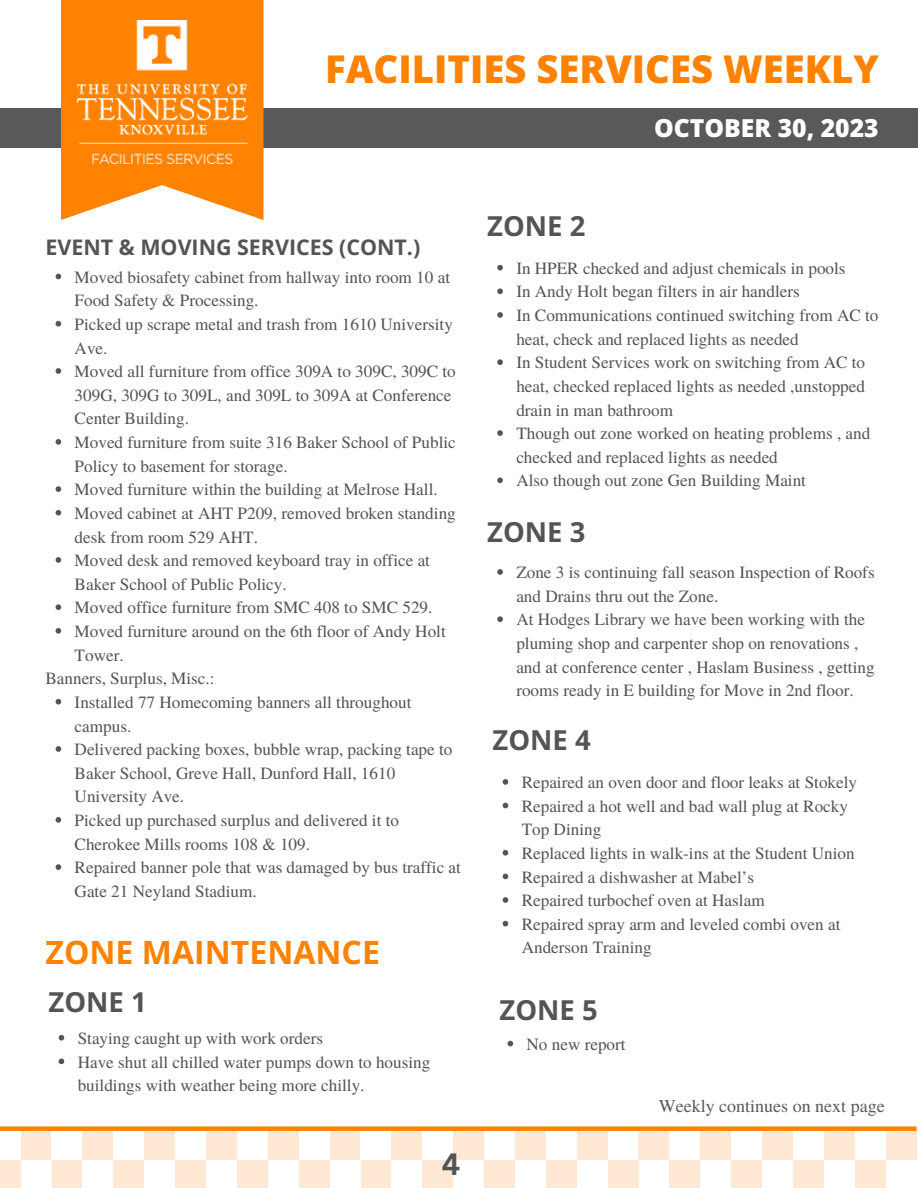
<style>
.page{position:relative;width:918px;height:1188px;background:#fff}
.page>*{position:absolute;margin:0;border:0;box-sizing:border-box;transform-origin:0 0}
.t1{font:800 38.25px "Open Sans";color:#ff8200}
.t2{font:700 32.1px "Open Sans";color:#ff8200}
.t3{font:700 30px "Canva Sans";color:#545454}
.t4{font:700 27.45px "Open Sans";color:#545454}
.t5{font:800 24.75px "Open Sans";color:#fff}
.t6{font:700 21.45px "Open Sans";color:#545454}
.t7{font:18px "Te X Gyre Termes";color:#58595b}
.t8{font:17.1px/23.7px "Te X Gyre Termes";color:#545454}
</style>
<div class="page">
<div style="left:0;top:108px;width:918px;height:40px;background:#58595b"></div>
<svg style="left:61px;top:0;width:203px;height:220px;fill:#ff8200"></svg>
<img style="left:77px;top:20px;width:170px;height:143px">
<div style="left:700px;top:1129px;width:31px;height:31px;background:#ffe9d4"></div>
<div style="left:762px;top:1129px;width:31px;height:31px;background:#ffe9d4"></div>
<div style="left:824px;top:1129px;width:31px;height:31px;background:#ffe9d4"></div>
<div style="left:886px;top:1129px;width:31px;height:31px;background:#ffe9d4"></div>
<div style="left:855px;top:1160px;width:31px;height:28px;background:#ffe9d4"></div>
<div style="left:793px;top:1160px;width:31px;height:28px;background:#ffe9d4"></div>
<div style="left:731px;top:1160px;width:31px;height:28px;background:#ffe9d4"></div>
<div style="left:669px;top:1160px;width:31px;height:28px;background:#ffe9d4"></div>
<div style="left:453px;top:1129px;width:31px;height:31px;background:#ffe9d4"></div>
<div style="left:515px;top:1129px;width:31px;height:31px;background:#ffe9d4"></div>
<div style="left:577px;top:1129px;width:31px;height:31px;background:#ffe9d4"></div>
<div style="left:639px;top:1129px;width:30px;height:31px;background:#ffe9d4"></div>
<div style="left:608px;top:1160px;width:31px;height:28px;background:#ffe9d4"></div>
<div style="left:546px;top:1160px;width:31px;height:28px;background:#ffe9d4"></div>
<div style="left:484px;top:1160px;width:31px;height:28px;background:#ffe9d4"></div>
<div style="left:422px;top:1160px;width:31px;height:28px;background:#ffe9d4"></div>
<div style="left:206px;top:1129px;width:31px;height:31px;background:#ffe9d4"></div>
<div style="left:268px;top:1129px;width:31px;height:31px;background:#ffe9d4"></div>
<div style="left:330px;top:1129px;width:30px;height:31px;background:#ffe9d4"></div>
<div style="left:391px;top:1129px;width:31px;height:31px;background:#ffe9d4"></div>
<div style="left:360px;top:1160px;width:31px;height:28px;background:#ffe9d4"></div>
<div style="left:299px;top:1160px;width:31px;height:28px;background:#ffe9d4"></div>
<div style="left:237px;top:1160px;width:31px;height:28px;background:#ffe9d4"></div>
<div style="left:175px;top:1160px;width:31px;height:28px;background:#ffe9d4"></div>
<div style="left:21px;top:1129px;width:31px;height:31px;background:#ffe9d4"></div>
<div style="left:82px;top:1129px;width:31px;height:31px;background:#ffe9d4"></div>
<div style="left:144px;top:1129px;width:31px;height:31px;background:#ffe9d4"></div>
<div style="left:113px;top:1160px;width:31px;height:28px;background:#ffe9d4"></div>
<div style="left:52px;top:1160px;width:30px;height:28px;background:#ffe9d4"></div>
<div style="left:0;top:1160px;width:21px;height:28px;background:#ffe9d4"></div>
<div style="left:0;top:1126px;width:917px;height:5px;background:#ff8200"></div>
<svg style="left:59px;top:1035px;width:5px;height:6px"></svg>
<svg style="left:59px;top:1059px;width:5px;height:5px"></svg>
<svg style="left:497px;top:265px;width:6px;height:5px"></svg>
<svg style="left:497px;top:288px;width:6px;height:6px"></svg>
<svg style="left:497px;top:312px;width:6px;height:6px"></svg>
<svg style="left:497px;top:359px;width:6px;height:6px"></svg>
<svg style="left:497px;top:430px;width:6px;height:6px"></svg>
<svg style="left:497px;top:477px;width:6px;height:6px"></svg>
<svg style="left:56px;top:274px;width:5px;height:5px"></svg>
<svg style="left:56px;top:321px;width:5px;height:6px"></svg>
<svg style="left:56px;top:368px;width:5px;height:6px"></svg>
<svg style="left:56px;top:439px;width:5px;height:6px"></svg>
<svg style="left:56px;top:486px;width:5px;height:6px"></svg>
<svg style="left:56px;top:510px;width:5px;height:6px"></svg>
<svg style="left:56px;top:557px;width:5px;height:6px"></svg>
<svg style="left:56px;top:604px;width:5px;height:6px"></svg>
<svg style="left:56px;top:628px;width:5px;height:6px"></svg>
<svg style="left:56px;top:699px;width:5px;height:6px"></svg>
<svg style="left:56px;top:746px;width:5px;height:6px"></svg>
<svg style="left:56px;top:817px;width:5px;height:6px"></svg>
<svg style="left:56px;top:864px;width:5px;height:6px"></svg>
<svg style="left:497px;top:569px;width:6px;height:6px"></svg>
<svg style="left:497px;top:616px;width:6px;height:6px"></svg>
<svg style="left:503px;top:779px;width:5px;height:6px"></svg>
<svg style="left:503px;top:803px;width:5px;height:5px"></svg>
<svg style="left:503px;top:850px;width:5px;height:6px"></svg>
<svg style="left:503px;top:874px;width:5px;height:5px"></svg>
<svg style="left:503px;top:897px;width:5px;height:6px"></svg>
<svg style="left:503px;top:921px;width:5px;height:5px"></svg>
<svg style="left:508px;top:1041px;width:5px;height:5px"></svg>
<p class="t1" style="left:325px;top:42px;width:555px">FACILITIES SERVICES WEEKLY</p>
<p class="t5" style="left:654px;top:111px;width:226px">OCTOBER 30, 2023</p>
<p class="t6" style="left:45px;top:232px;width:376px">EVENT &amp; MOVING SERVICES (CONT.)</p>
<p class="t8" style="left:75px;top:264px;width:377px">Moved biosafety cabinet from hallway into room 10 at<br>Food Safety &amp; Processing.</p>
<p class="t8" style="left:75px;top:311px;width:380px">Picked up scrape metal and trash from 1610 University<br>Ave.</p>
<p class="t8" style="left:75px;top:359px;width:383px">Moved all furniture from office 309A to 309C, 309C to<br>309G, 309G to 309L, and 309L to 309A at Conference<br>Center Building.</p>
<p class="t8" style="left:75px;top:430px;width:383px">Moved furniture from suite 316 Baker School of Public<br>Policy to basement for storage.</p>
<p class="t8" style="left:75px;top:477px;width:365px">Moved furniture within the building at Melrose Hall.</p>
<p class="t8" style="left:75px;top:500px;width:383px">Moved cabinet at AHT P209, removed broken standing desk from room 529 AHT.</p>
<p class="t8" style="left:75px;top:548px;width:357px">Moved desk and removed keyboard tray in office at<br>Baker School of Public Policy.</p>
<p class="t8" style="left:75px;top:595px;width:359px">Moved office furniture from SMC 408 to SMC 529.</p>
<p class="t8" style="left:75px;top:619px;width:373px">Moved furniture around on the 6th floor of Andy Holt<br>Tower.</p>
<p class="t8" style="left:75px;top:689px;width:338px">Installed 77 Homecoming banners all throughout campus.</p>
<p class="t8" style="left:75px;top:737px;width:379px">Delivered packing boxes, bubble wrap, packing tape to<br>Baker School, Greve Hall, Dunford Hall, 1610<br>University Ave.</p>
<p class="t8" style="left:75px;top:808px;width:326px">Picked up purchased surplus and delivered it to<br>Cherokee Mills rooms 108 &amp; 109.</p>
<p class="t8" style="left:75px;top:855px;width:388px">Repaired banner pole that was damaged by bus traffic at<br>Gate 21 Neyland Stadium.</p>
<p class="t8" style="left:45px;top:666px;width:171px">Banners, Surplus, Misc.:</p>
<p class="t2" style="left:45px;top:930px;width:336px">ZONE MAINTENANCE</p>
<p class="t4" style="left:49px;top:983px;width:100px">ZONE 1</p>
<p class="t8" style="left:78px;top:1025px;width:247px">Staying caught up with work orders</p>
<p class="t8" style="left:78px;top:1049px;width:354px">Have shut all chilled water pumps down to housing buildings with weather being more chilly.</p>
<p class="t3" style="left:442px;top:1143px;width:20px">4</p>
<p class="t4" style="left:487px;top:206px;width:100px">ZONE 2</p>
<p class="t8" style="left:516px;top:255px;width:331px">In HPER checked and adjust chemicals in pools</p>
<p class="t8" style="left:516px;top:279px;width:285px">In Andy Holt began filters in air handlers</p>
<p class="t8" style="left:516px;top:303px;width:364px">In Communications continued switching from AC to heat, check and replaced lights as needed</p>
<p class="t8" style="left:516px;top:350px;width:350px;text-align:justify">In Student Services work on switching from AC to heat, checked replaced lights as needed ,unstopped drain in man bathroom</p>
<p class="t8" style="left:516px;top:421px;width:356px">Though out zone worked on heating problems , and checked and replaced lights as needed</p>
<p class="t8" style="left:516px;top:468px;width:291px">Also though out zone Gen Building Maint</p>
<p class="t4" style="left:487px;top:513px;width:100px">ZONE 3</p>
<p class="t8" style="left:516px;top:560px;width:360px">Zone 3 is continuing fall season Inspection of Roofs and Drains thru out the Zone.</p>
<p class="t8" style="left:516px;top:607px;width:360px">At Hodges Library we have been working with the pluming shop and carpenter shop on renovations , and at conference center , Haslam Business , getting rooms ready in E building for Move in 2nd floor.</p>
<p class="t4" style="left:493px;top:720px;width:100px">ZONE 4</p>
<p class="t8" style="left:522px;top:770px;width:337px">Repaired an oven door and floor leaks at Stokely</p>
<p class="t8" style="left:522px;top:793px;width:328px">Repaired a hot well and bad wall plug at Rocky<br>Top Dining</p>
<p class="t8" style="left:522px;top:840px;width:335px">Replaced lights in walk-ins at the Student Union</p>
<p class="t8" style="left:522px;top:864px;width:234px">Repaired a dishwasher at Mabel’s</p>
<p class="t8" style="left:522px;top:888px;width:244px">Repaired turbochef oven at Haslam</p>
<p class="t8" style="left:522px;top:911px;width:320px">Repaired spray arm and leveled combi oven at<br>Anderson Training</p>
<p class="t4" style="left:500px;top:991px;width:100px">ZONE 5</p>
<p class="t8" style="left:527px;top:1031px;width:101px">No new report</p>
<p class="t7" style="left:659px;top:1093px;width:227px">Weekly continues on next page</p>
</div>
